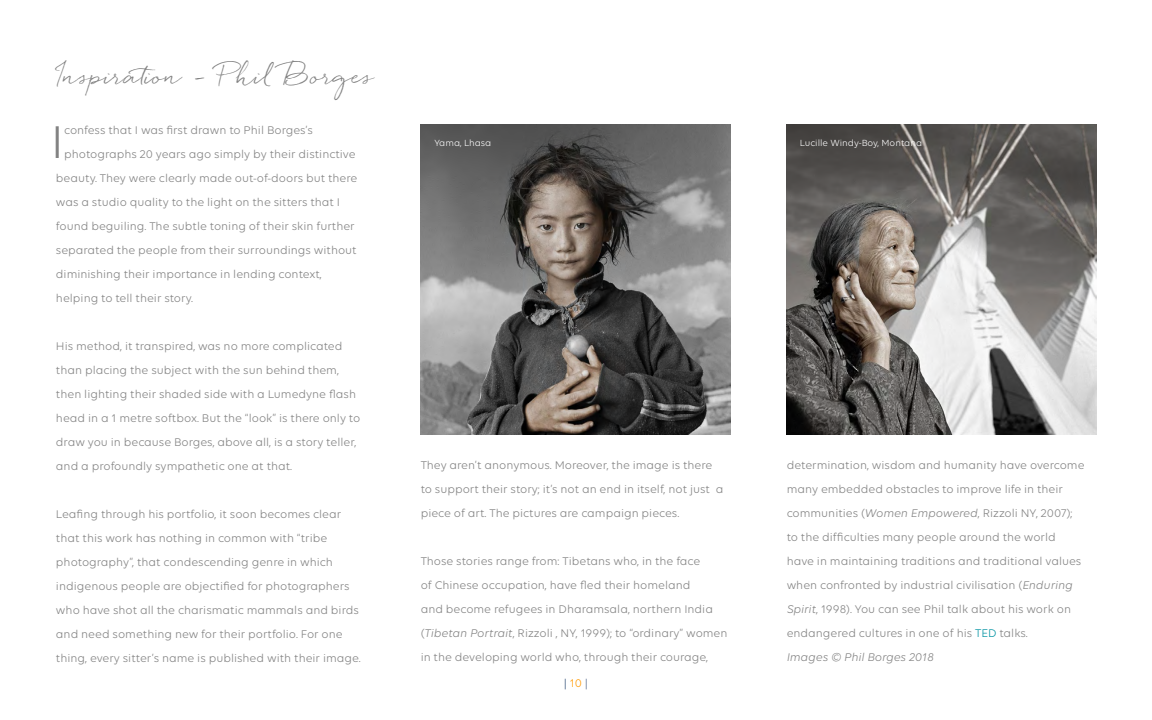
<style>
.page{position:relative;width:1152px;height:720px;background:#fff}
.page>*{position:absolute;margin:0;border:0;box-sizing:border-box;transform-origin:0 0}
.t1{font:49.44px "Volte";color:#828282}
.t2{font:24px "Quickpen";color:#828282}
.t3{font:12px/24px "Volte";color:#828282}
.t4{font:12px "Volte";color:#f90}
.t5{font:9.6px "Volte";color:#fff}
.s1{font-style:italic}
.s2{color:#36547a}
.s3{color:#5a6e91}
.s4{color:#0092a2}
</style>
<div class="page">
<img style="left:421px;top:125px;width:310px;height:310px">
<img style="left:787px;top:125px;width:310px;height:310px">
<h2 class="t2" style="left:56px;top:62px;width:320px">Inspiration - Phil Borges</h2>
<h1 class="t1" style="left:51px;top:113px;width:15px">I</h1>
<p class="t3" style="left:64px;top:117px;width:250px">confess that I was first drawn to Phil Borges’s</p>
<p class="t3" style="left:64px;top:141px;width:293px">photographs 20 years ago simply by their distinctive</p>
<p class="t3" style="left:56px;top:165px;width:303px">beauty. They were clearly made out-of-doors but there</p>
<p class="t3" style="left:56px;top:189px;width:286px">was a studio quality to the light on the sitters that I</p>
<p class="t3" style="left:56px;top:213px;width:300px">found beguiling. The subtle toning of their skin further</p>
<p class="t3" style="left:56px;top:237px;width:302px">separated the people from their surroundings without</p>
<p class="t3" style="left:56px;top:261px;width:267px">diminishing their importance in lending context,</p>
<p class="t3" style="left:56px;top:285px;width:139px">helping to tell their story.</p>
<p class="t3" style="left:56px;top:333px;width:306px">His method, it transpired, was no more complicated than placing the subject with the sun behind them, then lighting their shaded side with a Lumedyne flash head in a 1 metre softbox. But the “look” is there only to draw you in because Borges, above all, is a story teller, and a profoundly sympathetic one at that.</p>
<p class="t3" style="left:56px;top:501px;width:306px">Leafing through his portfolio, it soon becomes clear that this work has nothing in common with “tribe photography”, that condescending genre in which indigenous people are objectified for photographers who have shot all the charismatic mammals and birds and need something new for their portfolio. For one thing, every sitter’s name is published with their image.</p>
<p class="t5" style="left:434px;top:138px;width:59px">Yama, Lhasa</p>
<p class="t5" style="left:800px;top:138px;width:124px">Lucille Windy-Boy, Montana</p>
<p class="t3" style="left:421px;top:453px;width:304px">They aren’t anonymous. Moreover, the image is there to support their story; it’s not an end in itself, not just a piece of art. The pictures are campaign pieces.</p>
<p class="t3" style="left:421px;top:549px;width:308px">Those stories range from: Tibetans who, in the face<br>of Chinese occupation, have fled their homeland<br>and become refugees in Dharamsala, northern India (<span class="s1">Tibetan Portrait</span>, Rizzoli , NY, 1999); to “ordinary” women in the developing world who, through their courage,</p>
<p class="t4" style="left:564px;top:677px;width:26px"><span class="s2">|</span> 10 <span class="s3">|</span></p>
<p class="t3" style="left:787px;top:453px;width:299px">determination, wisdom and humanity have overcome many embedded obstacles to improve life in their communities (<span class="s1">Women Empowered</span>, Rizzoli NY, 2007); to the difficulties many people around the world have in maintaining traditions and traditional values when confronted by industrial civilisation (<span class="s1">Enduring Spirit</span>, 1998). You can see Phil talk about his work on endangered cultures in one of his <span class="s4">TED</span> talks.<br><span class="s1">Images © Phil Borges 2018</span></p>
</div>
